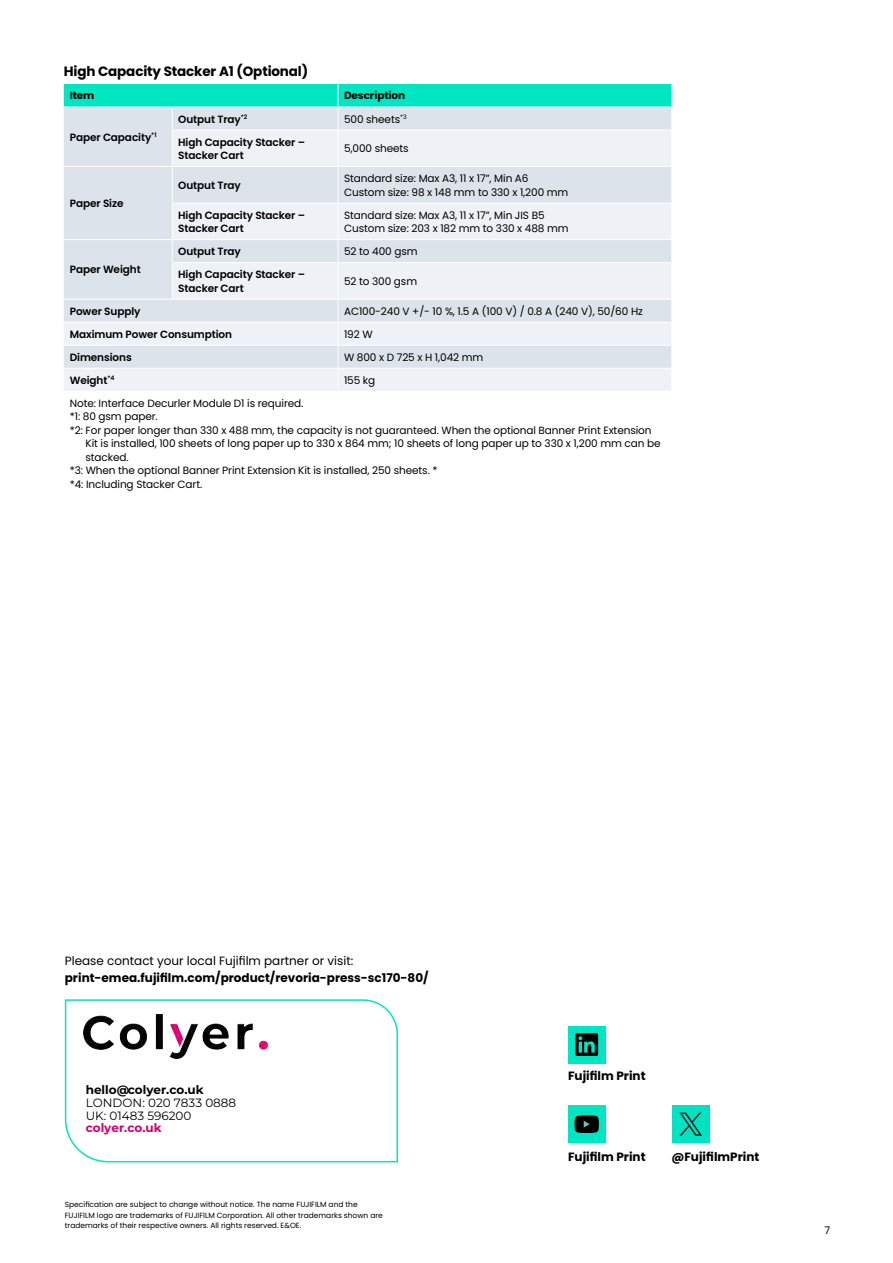
<style>
.page{position:relative;width:893px;height:1263px;background:#fff}
.page>*{position:absolute;margin:0;border:0;box-sizing:border-box;transform-origin:0 0}
.t1{font:700 13.5px "Poppins";letter-spacing:-.01em;color:#000}
.t2{font:700 12px "Poppins";color:#000}
.t3{font:12px "Poppins";color:#000}
.t4{font:12px/13px "Montserrat";color:#000}
.t5{font:700 12px "Montserrat";color:#000}
.t6{font:700 12px "Montserrat";color:#cc006a}
.t7{font:10.5px/13.5px "Poppins";letter-spacing:-.01em;color:#000}
.t8{font:600 10.5px/13.5px "Poppins";letter-spacing:-.01em;color:#000}
.t9{font:700 10.5px "Poppins";letter-spacing:-.01em;color:#000}
.t10{font:7.5px/10.5px "Poppins";color:#000}
.s1{font-style:inherit}
</style>
<div class="page">
<svg style="left:64px;top:130px;width:607px;height:261px;fill:#eef1f5"></svg>
<hr style="left:172px;top:130px;width:166px;height:1px;background:#fff">
<hr style="left:338px;top:130px;width:333px;height:1px;background:#fff">
<hr style="left:64px;top:166px;width:108px;height:1px;background:#fff">
<hr style="left:172px;top:166px;width:166px;height:1px;background:#fff">
<hr style="left:338px;top:166px;width:333px;height:1px;background:#fff">
<hr style="left:172px;top:130px;width:1px;height:36px;background:#fff">
<hr style="left:172px;top:203px;width:166px;height:1px;background:#fff">
<hr style="left:338px;top:203px;width:333px;height:1px;background:#fff">
<hr style="left:64px;top:239px;width:108px;height:1px;background:#fff">
<hr style="left:172px;top:239px;width:166px;height:1px;background:#fff">
<hr style="left:338px;top:239px;width:333px;height:1px;background:#fff">
<hr style="left:172px;top:262px;width:166px;height:1px;background:#fff">
<hr style="left:338px;top:262px;width:333px;height:1px;background:#fff">
<hr style="left:64px;top:299px;width:108px;height:1px;background:#fff">
<hr style="left:172px;top:299px;width:166px;height:1px;background:#fff">
<hr style="left:64px;top:322px;width:108px;height:1px;background:#fff">
<hr style="left:172px;top:322px;width:166px;height:1px;background:#fff">
<hr style="left:338px;top:322px;width:333px;height:1px;background:#fff">
<hr style="left:64px;top:345px;width:108px;height:1px;background:#fff">
<hr style="left:172px;top:345px;width:166px;height:1px;background:#fff">
<hr style="left:338px;top:345px;width:333px;height:1px;background:#fff">
<hr style="left:64px;top:368px;width:108px;height:1px;background:#fff">
<hr style="left:172px;top:368px;width:166px;height:1px;background:#fff">
<hr style="left:338px;top:368px;width:333px;height:1px;background:#fff">
<hr style="left:172px;top:167px;width:1px;height:36px;background:#fff">
<hr style="left:172px;top:203px;width:1px;height:36px;background:#fff">
<svg style="left:172px;top:240px;width:1px;height:22px"></svg>
<hr style="left:172px;top:263px;width:1px;height:36px;background:#fff">
<hr style="left:338px;top:299px;width:333px;height:1px;background:#fff">
<svg style="left:64px;top:84px;width:607px;height:46px"></svg>
<hr style="left:338px;top:130px;width:1px;height:36px;background:#fff">
<hr style="left:338px;top:167px;width:1px;height:36px;background:#fff">
<hr style="left:338px;top:203px;width:1px;height:36px;background:#fff">
<svg style="left:338px;top:240px;width:1px;height:22px"></svg>
<hr style="left:338px;top:263px;width:1px;height:36px;background:#fff">
<svg style="left:338px;top:300px;width:1px;height:91px"></svg>
<div style="left:568px;top:1026px;width:38px;height:37px;background:#00e5c2"></div>
<svg style="left:64px;top:999px;width:334px;height:164px"></svg>
<div style="left:568px;top:1105px;width:38px;height:38px;background:#00e5c2"></div>
<svg style="left:574px;top:1115px;width:25px;height:18px"></svg>
<svg style="left:575px;top:1033px;width:23px;height:23px"></svg>
<div style="left:672px;top:1105px;width:38px;height:38px;background:#00e3c2"></div>
<svg style="left:679px;top:1112px;width:23px;height:24px"></svg>
<img style="left:83px;top:1015px;width:185px;height:44px">
<p class="t1" style="left:64px;top:64px;width:246px">High Capacity Stacker A1 (Optional)</p>
<p class="t9" style="left:70px;top:90px;width:26px">Item</p>
<p class="t9" style="left:344px;top:90px;width:63px">Description</p>
<p class="t8" style="left:70px;top:130px;width:88px">Paper Capacity<sup>*1</sup></p>
<p class="t8" style="left:178px;top:112px;width:71px">Output Tray<sup>*2</sup></p>
<p class="t7" style="left:344px;top:112px;width:64px">500 sheets<sup>*3</sup></p>
<p class="t8" style="left:178px;top:135px;width:128px">High Capacity Stacker –<br>Stacker Cart</p>
<p class="t7" style="left:344px;top:142px;width:66px">5,000 sheets</p>
<p class="t8" style="left:70px;top:197px;width:55px">Paper Size</p>
<p class="t8" style="left:70px;top:263px;width:72px">Paper Weight</p>
<p class="t8" style="left:178px;top:178px;width:64px">Output Tray</p>
<p class="t7" style="left:344px;top:172px;width:226px">Standard size: Max A3, 11 x 17”, Min A6<br>Custom size: 98 x 148 mm to 330 x 1,200 mm</p>
<p class="t8" style="left:178px;top:208px;width:128px">High Capacity Stacker –<br>Stacker Cart</p>
<p class="t7" style="left:344px;top:208px;width:226px">Standard size: Max A3, 11 x 17”, Min JIS B5<br>Custom size: 203 x 182 mm to 330 x 488 mm</p>
<p class="t8" style="left:178px;top:245px;width:64px">Output Tray</p>
<p class="t7" style="left:344px;top:245px;width:75px">52 to 400 gsm</p>
<p class="t8" style="left:178px;top:268px;width:128px">High Capacity Stacker –<br>Stacker Cart</p>
<p class="t7" style="left:344px;top:275px;width:75px">52 to 300 gsm</p>
<p class="t8" style="left:70px;top:304px;width:72px">Power Supply</p>
<p class="t7" style="left:344px;top:304px;width:300px">AC100-240 V +/- 10 %, 1.5 A (100 V) / 0.8 A (240 V), 50/60 Hz</p>
<p class="t8" style="left:70px;top:327px;width:164px">Maximum Power Consumption</p>
<p class="t7" style="left:344px;top:327px;width:30px">192 W</p>
<p class="t8" style="left:70px;top:350px;width:63px">Dimensions</p>
<p class="t7" style="left:344px;top:350px;width:141px">W 800 x D 725 x H 1,042 mm</p>
<p class="t8" style="left:70px;top:373px;width:46px">Weight<sup>*4</sup></p>
<p class="t7" style="left:344px;top:373px;width:33px">155 kg</p>
<p class="t7" style="left:70px;top:396px;width:235px">Note: Interface Decurler Module D1 is required.</p>
<p class="t7" style="left:70px;top:410px;width:89px">*1: 80 gsm paper.</p>
<p class="t7" style="left:70px;top:423px;width:583px">*2: For paper longer than 330 x 488 mm, the capacity is not guaranteed. When the optional Banner Print Extension</p>
<p class="t7" style="left:86px;top:437px;width:577px">Kit is installed, 100 sheets of long paper up to 330 x 864 mm; 10 sheets of long paper up to 330 x 1,200 mm can be</p>
<p class="t7" style="left:86px;top:450px;width:45px">stacked.</p>
<p class="t7" style="left:70px;top:464px;width:369px">*3: When the optional Banner Print Extension Kit is installed, 250 sheets. *</p>
<p class="t7" style="left:70px;top:477px;width:134px">*4: Including Stacker Cart.</p>
<p class="t3" style="left:65px;top:954px;width:290px">Please contact your local Fujifilm partner or visit:</p>
<p class="t2" style="left:65px;top:970px;width:365px">print-emea.fujifilm.com/product/revoria-press-sc170-80/</p>
<p class="t5" style="left:86px;top:1081px;width:119px">hello@colyer.co.uk</p>
<p class="t4" style="left:86px;top:1096px;width:152px">LONDON: 020 7833 0888<br>U<span class="s1">K: 01483 596200</span></p>
<p class="t6" style="left:86px;top:1118px;width:77px">colyer.co.uk</p>
<p class="t10" style="left:65px;top:1199px;width:320px">Specification are subject to change without notice. The name FUJIFILM and the<br>FUJIFILM logo are trademarks of FUJIFILM Corporation. All other trademarks shown are trademarks of their respective owners. All rights reserved. E&amp;OE.</p>
<p class="t2" style="left:568px;top:1069px;width:79px">Fujifilm Print</p>
<p class="t2" style="left:568px;top:1149px;width:79px">Fujifilm Print</p>
<p class="t2" style="left:671px;top:1149px;width:89px">@FujifilmPrint</p>
<p class="t7" style="left:824px;top:1224px;width:7px">7</p>
</div>
